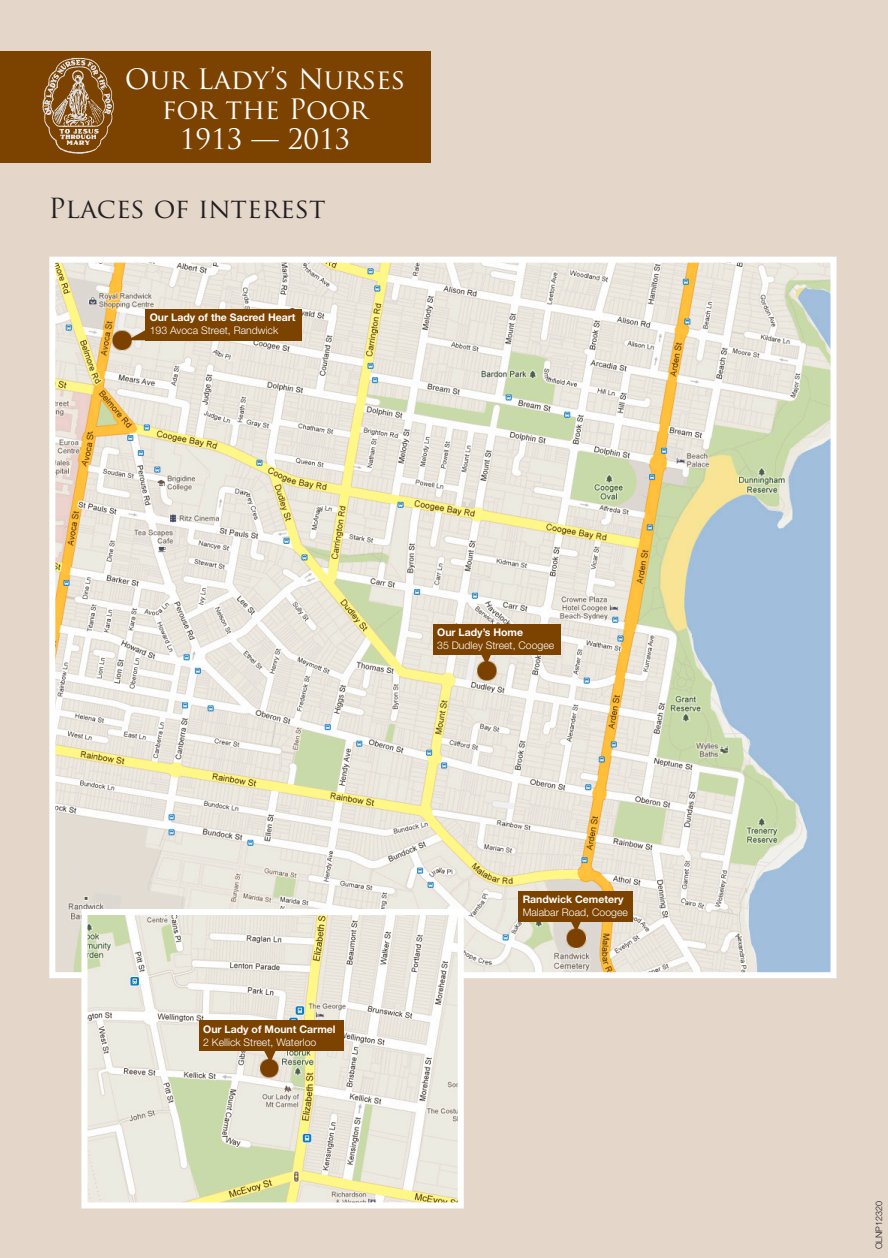
<style>
.page{position:relative;width:888px;height:1258px;background:#e4d7ca}
.page>*{position:absolute;margin:0;border:0;box-sizing:border-box;transform-origin:0 0}
.t1{font:27.45px/30.2px "Trajan Pro";color:#fff;text-align:center}
.t2{font:27px "Trajan Pro";color:#231f20}
.t3{font:300 10.5px "Helvetica Neue";color:#fff}
.t4{font:700 10.5px "Helvetica Neue";color:#fff}
.t5{font:300 9px "Helvetica Neue";letter-spacing:-.01em;color:#231f20}
</style>
<div class="page">
<img style="left:56px;top:264px;width:773px;height:707px">
<div style="left:49px;top:257px;width:787px;height:721px;border:6px solid #fff"></div>
<img style="left:88px;top:916px;width:369px;height:285px">
<div style="left:81px;top:909px;width:383px;height:299px;border:6px solid #fff"></div>
<div style="left:433px;top:624px;width:127px;height:31px;background:#7c4200"></div>
<div style="left:518px;top:891px;width:115px;height:31px;background:#7c4200"></div>
<div style="left:199px;top:1020px;width:145px;height:31px;background:#7c4200"></div>
<div style="left:145px;top:309px;width:157px;height:31px;background:#7c4200"></div>
<svg style="left:127px;top:330px;width:18px;height:10px"></svg>
<svg style="left:479px;top:655px;width:14px;height:10px"></svg>
<svg style="left:569px;top:922px;width:14px;height:10px"></svg>
<svg style="left:263px;top:1051px;width:13px;height:11px"></svg>
<div style="left:0;top:51px;width:431px;height:111px;background:#7c4200"></div>
<img style="left:42px;top:58px;width:72px;height:96px">
<p class="t1" style="left:125px;top:64px;width:282px">Our Lady’s Nurses for the Poor</p>
<p class="t1" style="left:180px;top:124px;width:172px">1913 — 2013</p>
<p class="t2" style="left:49px;top:191px;width:279px">Places of interest</p>
<p class="t4" style="left:150px;top:311px;width:147px">Our Lady of the Sacred Heart</p>
<p class="t3" style="left:150px;top:324px;width:130px">193 Avoca Street, Randwick</p>
<p class="t4" style="left:203px;top:1023px;width:134px">Our Lady of Mount Carmel</p>
<p class="t3" style="left:203px;top:1035px;width:115px">2 Kellick Street, Waterloo</p>
<p class="t4" style="left:437px;top:626px;width:87px">Our Lady’s Home</p>
<p class="t3" style="left:437px;top:639px;width:119px">35 Dudley Street, Coogee</p>
<p class="t4" style="left:523px;top:893px;width:103px">Randwick Cemetery</p>
<p class="t3" style="left:523px;top:906px;width:107px">Malabar Road, Coogee</p>
<p class="t5" style="left:873px;top:1249px;width:49px;rotate:-90deg">OLNP12320</p>
</div>
